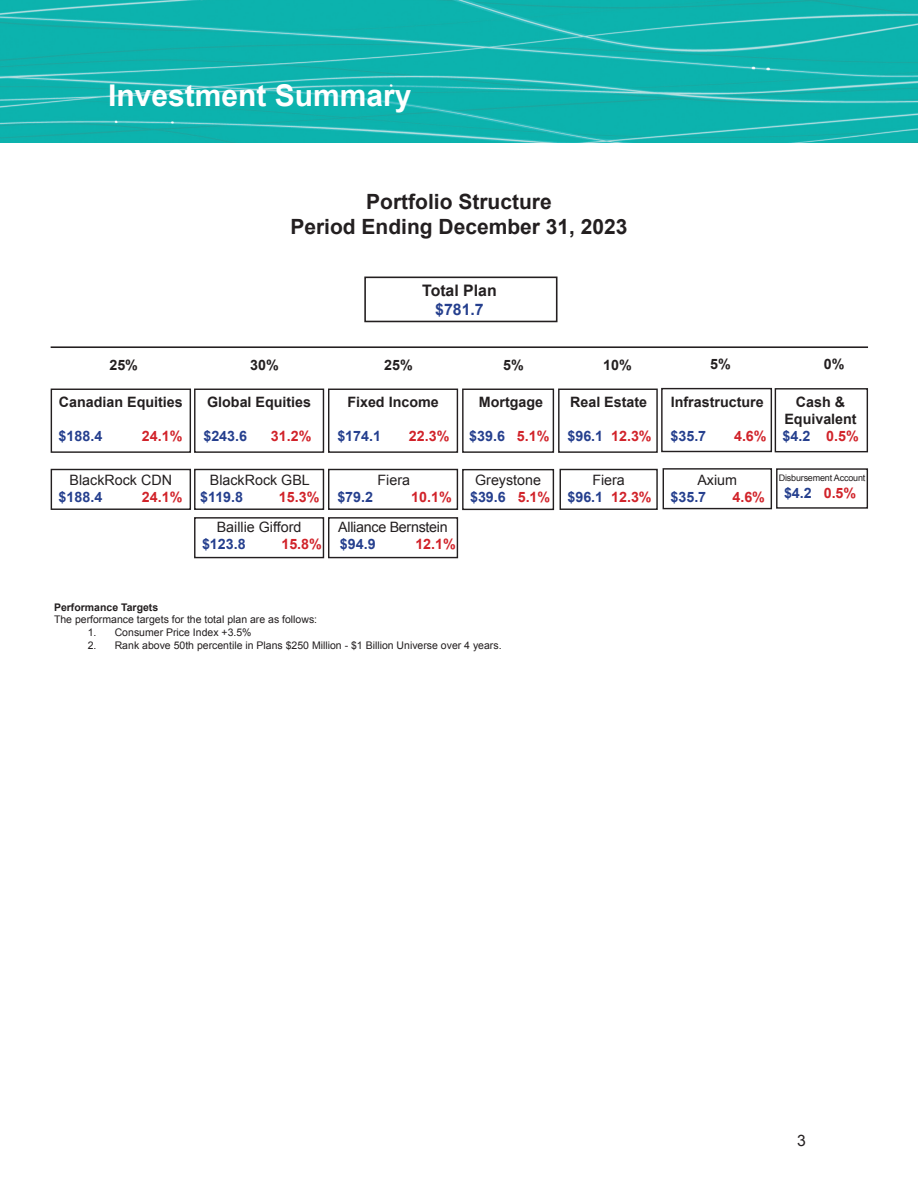
<style>
.page{position:relative;width:918px;height:1188px;background:#fff}
.page>*{position:absolute;margin:0;border:0;box-sizing:border-box;transform-origin:0 0}
.t1{font:700 30px "Arial";color:#fff}
.t2{font:700 21px "Arial";color:#231f20}
.t3{font:700 15.9px "Arial";color:#231f20}
.t4{font:700 15.9px "Arial";color:#253f8e}
.t5{font:15.75px "Arial";color:#231f20}
.t6{font:700 14.25px/17.1px "Arial";color:#231f20;text-align:center}
.t7{font:700 14.25px "Arial";color:#253f8e}
.t8{font:14.25px/17.1px "Arial";color:#231f20}
.t9{font:700 14.25px "Arial";color:#d1232a}
.t10{font:14.25px "Arial";letter-spacing:-.02em;color:#231f20}
.t11{font:10.5px "Arial";color:#231f20}
.t12{font:700 10.5px "Arial";color:#231f20}
.t13{font:9px "Arial";letter-spacing:-.02em;color:#231f20}
.s1{color:#d1232a}
.s2{font-weight:700;color:#253f8e}
</style>
<div class="page">
<img style="left:0;top:0;width:918px;height:142px">
<div style="left:51px;top:389px;width:140px;height:64px;border:1px solid #231f20"></div>
<div style="left:194px;top:389px;width:130px;height:64px;border:1px solid #231f20"></div>
<div style="left:462px;top:389px;width:92px;height:64px;border:1px solid #231f20"></div>
<div style="left:558px;top:389px;width:100px;height:64px;border:1px solid #231f20"></div>
<div style="left:51px;top:469px;width:140px;height:41px;border:1px solid #231f20"></div>
<div style="left:194px;top:469px;width:130px;height:41px;border:1px solid #231f20"></div>
<div style="left:462px;top:469px;width:92px;height:41px;border:1px solid #231f20"></div>
<div style="left:560px;top:469px;width:98px;height:41px;border:1px solid #231f20"></div>
<div style="left:194px;top:517px;width:130px;height:41px;border:1px solid #231f20"></div>
<div style="left:364px;top:277px;width:194px;height:45px;border:2px solid #231f20"></div>
<hr style="left:51px;top:346px;width:817px;height:2px;background:#231f20">
<div style="left:328px;top:389px;width:130px;height:64px;border:1px solid #231f20"></div>
<div style="left:328px;top:469px;width:130px;height:41px;border:1px solid #231f20"></div>
<div style="left:328px;top:517px;width:130px;height:41px;border:1px solid #231f20"></div>
<div style="left:661px;top:388px;width:111px;height:64px;border:1px solid #231f20"></div>
<div style="left:663px;top:468px;width:109px;height:41px;border:1px solid #231f20"></div>
<div style="left:775px;top:388px;width:93px;height:64px;border:1px solid #231f20"></div>
<div style="left:776px;top:468px;width:92px;height:41px;border:1px solid #231f20"></div>
<p class="t1" style="left:108px;top:75px;width:305px">Investment Summary</p>
<p class="t2" style="left:366px;top:187px;width:187px">Portfolio Structure</p>
<p class="t2" style="left:290px;top:213px;width:339px">Period Ending December 31, 2023</p>
<p class="t3" style="left:422px;top:280px;width:76px">Total Plan</p>
<p class="t4" style="left:435px;top:299px;width:50px">$781.7</p>
<p class="t6" style="left:109px;top:356px;width:30px">25%</p>
<p class="t6" style="left:250px;top:356px;width:30px">30%</p>
<p class="t6" style="left:503px;top:356px;width:22px">5%</p>
<p class="t6" style="left:603px;top:356px;width:30px">10%</p>
<p class="t6" style="left:347px;top:394px;width:93px">Fixed Income</p>
<p class="t7" style="left:337px;top:427px;width:45px">$174.1</p>
<p class="t9" style="left:409px;top:427px;width:42px">22.3%</p>
<p class="t8" style="left:378px;top:472px;width:34px">Fiera</p>
<p class="t7" style="left:337px;top:488px;width:37px">$79.2</p>
<p class="t9" style="left:411px;top:488px;width:42px">10.1%</p>
<p class="t10" style="left:338px;top:518px;width:111px">Alliance Bernstein</p>
<p class="t7" style="left:340px;top:535px;width:37px">$94.9</p>
<p class="t9" style="left:415px;top:535px;width:42px">12.1%</p>
<p class="t6" style="left:384px;top:356px;width:30px">25%</p>
<p class="t6" style="left:59px;top:394px;width:125px">Canadian Equities</p>
<p class="t7" style="left:59px;top:427px;width:45px">$188.4</p>
<p class="t9" style="left:142px;top:427px;width:42px">24.1%</p>
<p class="t6" style="left:207px;top:394px;width:106px">Global Equities</p>
<p class="t7" style="left:203px;top:427px;width:45px">$243.6</p>
<p class="t9" style="left:271px;top:427px;width:42px">31.2%</p>
<p class="t6" style="left:479px;top:394px;width:66px">Mortgage</p>
<p class="t7" style="left:469px;top:427px;width:82px">$39.6 <span class="s1">5.1%</span></p>
<p class="t6" style="left:570px;top:394px;width:79px">Real Estate</p>
<p class="t7" style="left:567px;top:427px;width:86px">$96.1 <span class="s1">12.3%</span></p>
<p class="t8" style="left:70px;top:472px;width:104px">BlackRock CDN</p>
<p class="t7" style="left:59px;top:488px;width:45px">$188.4</p>
<p class="t9" style="left:142px;top:488px;width:42px">24.1%</p>
<p class="t8" style="left:200px;top:472px;width:111px;text-indent:10px">BlackRock GBL <span class="s2">$119.8</span></p>
<p class="t8" style="left:475px;top:472px;width:67px">Greystone</p>
<p class="t7" style="left:470px;top:488px;width:82px">$39.6 <span class="s1">5.1%</span></p>
<p class="t8" style="left:592px;top:472px;width:34px">Fiera</p>
<p class="t7" style="left:567px;top:488px;width:86px">$96.1 <span class="s1">12.3%</span></p>
<p class="t9" style="left:279px;top:488px;width:42px">15.3%</p>
<p class="t8" style="left:217px;top:519px;width:86px">Baillie Gifford</p>
<p class="t7" style="left:202px;top:535px;width:45px">$123.8</p>
<p class="t9" style="left:281px;top:535px;width:42px">15.8%</p>
<p class="t6" style="left:710px;top:356px;width:22px">5%</p>
<p class="t6" style="left:671px;top:393px;width:94px">Infrastructure</p>
<p class="t7" style="left:671px;top:426px;width:37px">$35.7</p>
<p class="t9" style="left:734px;top:426px;width:34px">4.6%</p>
<p class="t8" style="left:697px;top:471px;width:41px">Axium</p>
<p class="t7" style="left:671px;top:487px;width:37px">$35.7</p>
<p class="t9" style="left:732px;top:487px;width:34px">4.6%</p>
<p class="t6" style="left:824px;top:356px;width:22px">0%</p>
<p class="t6" style="left:784px;top:394px;width:74px">Cash &amp;<br>Equivalent</p>
<p class="t7" style="left:783px;top:427px;width:78px">$4.2 <span class="s1">0.5%</span></p>
<p class="t13" style="left:779px;top:472px;width:88px">Disbursement Account</p>
<p class="t7" style="left:784px;top:484px;width:74px">$4.2 <span class="s1">0.5%</span></p>
<p class="t12" style="left:54px;top:600px;width:106px">Performance Targets</p>
<p class="t11" style="left:54px;top:613px;width:265px">The performance targets for the total plan are as follows:</p>
<p class="t11" style="left:88px;top:625px;width:165px">1. Consumer Price Index +3.5%</p>
<p class="t11" style="left:88px;top:638px;width:415px">2. Rank above 50th percentile in Plans $250 Million - $1 Billion Universe over 4 years.</p>
<p class="t5" style="left:797px;top:1130px;width:10px">3</p>
</div>
